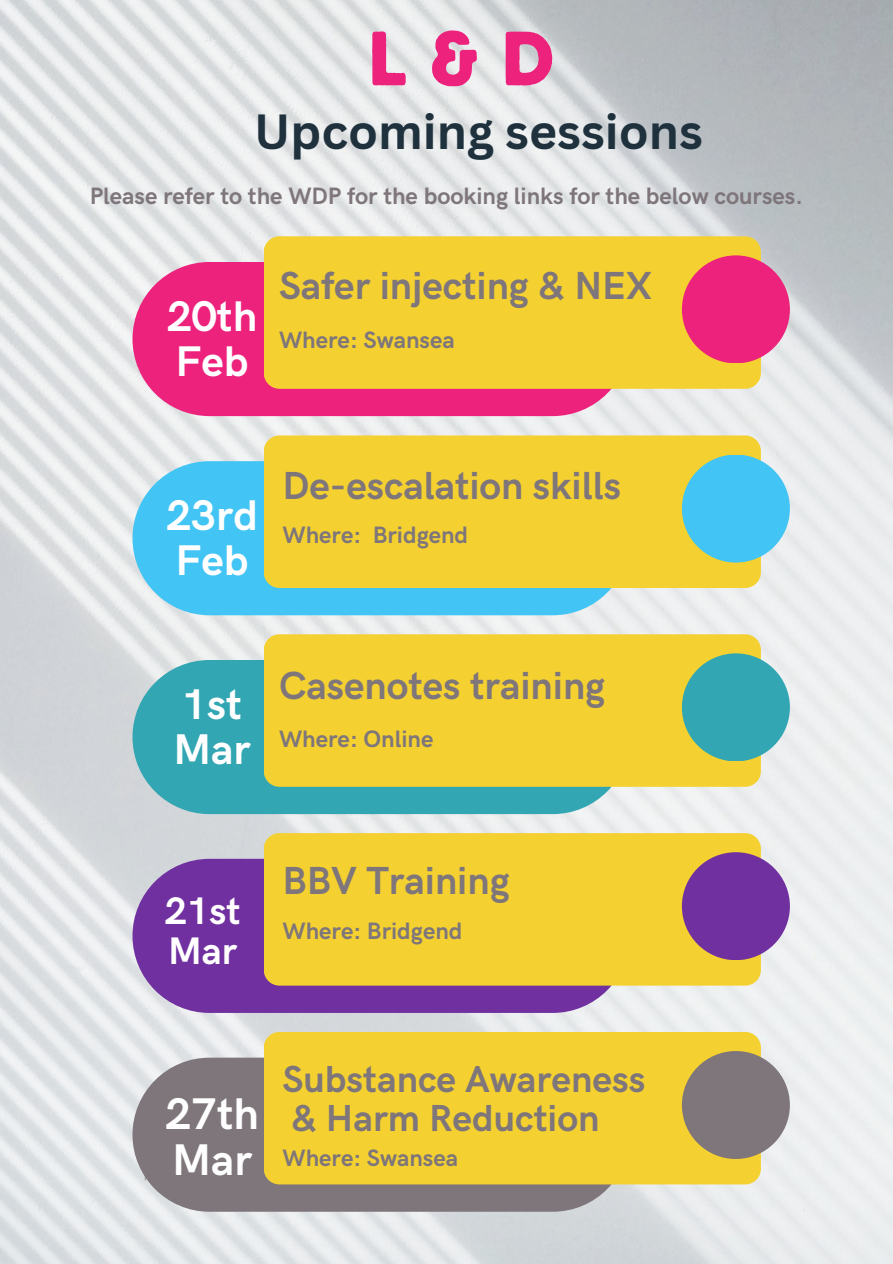
<style>
.page{position:relative;width:893px;height:1264px;background:#fff}
.page>*{position:absolute;margin:0;border:0;box-sizing:border-box;transform-origin:0 0}
.t1{font:76.65px "Intro Rust Base";color:#ed227c}
.t2{font:700 48px "Canva Sans";color:#1e313d}
.t3{font:700 44.55px/46.2px "HK Grotesk";color:#fefefe}
.t4{font:700 43.05px/45px "HK Grotesk";color:#fff}
.t5{font:700 43.05px/45px "HK Grotesk";color:#fefefe}
.t6{font:700 39.3px "HK Grotesk";color:#7e767a}
.t7{font:700 38.55px/39.3px "HK Grotesk";color:#fff}
.t8{font:700 37.65px/39.3px "HK Grotesk";color:#7e767a}
.t9{font:700 23.7px "HK Grotesk";color:#7e767a}
.t10{font:12.15px "Lora";color:#7e767a}
</style>
<div class="page">
<img style="left:0;top:0;width:892px;height:1263px">
<div style="left:132px;top:262px;width:497px;height:154px;background:#ed227c;border-radius:77px"></div>
<div style="left:264px;top:236px;width:496px;height:153px;background:#f4d130;border-radius:16px"></div>
<div style="left:681px;top:255px;width:108px;height:108px;background:#ed227c;border-radius:50%"></div>
<div style="left:132px;top:461px;width:497px;height:154px;background:#42c4f4;border-radius:77px"></div>
<div style="left:264px;top:435px;width:496px;height:153px;background:#f4d130;border-radius:16px"></div>
<div style="left:681px;top:454px;width:108px;height:108px;background:#42c4f4;border-radius:50%"></div>
<div style="left:132px;top:660px;width:497px;height:154px;background:#32a6b2;border-radius:77px"></div>
<div style="left:264px;top:634px;width:496px;height:152px;background:#f4d130;border-radius:16px"></div>
<div style="left:681px;top:653px;width:108px;height:108px;background:#32a6b2;border-radius:50%"></div>
<div style="left:132px;top:858px;width:497px;height:154px;background:#7030a0;border-radius:77px"></div>
<div style="left:264px;top:833px;width:496px;height:152px;background:#f4d130;border-radius:16px"></div>
<div style="left:681px;top:852px;width:108px;height:108px;background:#7030a0;border-radius:50%"></div>
<div style="left:132px;top:1057px;width:497px;height:154px;background:#7e767a;border-radius:77px"></div>
<div style="left:264px;top:1031px;width:496px;height:153px;background:#f4d130;border-radius:16px"></div>
<div style="left:681px;top:1051px;width:108px;height:107px;background:#7e767a;border-radius:50%"></div>
<h1 class="t1" style="left:366px;top:12px;width:191px">L &amp; D</h1>
<h2 class="t2" style="left:254px;top:97px;width:450px">Upcoming sessions</h2>
<p class="t9" style="left:90px;top:182px;width:714px">Please refer to the WDP for the booking links for the below courses.</p>
<h3 class="t5" style="left:167px;top:295px;width:92px">20th<br>Feb</h3>
<h3 class="t6" style="left:279px;top:264px;width:374px">Safer injecting &amp; NEX</h3>
<p class="t9" style="left:279px;top:326px;width:177px">Where: Swansea</p>
<h3 class="t4" style="left:166px;top:495px;width:93px">23rd<br>Feb</h3>
<h3 class="t6" style="left:282px;top:464px;width:340px">De-escalation skills</h3>
<p class="t9" style="left:282px;top:521px;width:187px">Where: Bridgend</p>
<h3 class="t4" style="left:173px;top:683px;width:79px">1st<br>Mar</h3>
<h3 class="t6" style="left:279px;top:663px;width:328px">Casenotes training</h3>
<p class="t9" style="left:279px;top:726px;width:156px">Where: Online</p>
<h3 class="t7" style="left:165px;top:893px;width:77px">21st<br>Mar</h3>
<h3 class="t6" style="left:282px;top:858px;width:229px">BBV Training</h3>
<p class="t9" style="left:282px;top:917px;width:181px">Where: Bridgend</p>
<p class="t10" style="left:144px;top:1164px;width:4px">|</p>
<h3 class="t3" style="left:165px;top:1092px;width:95px">27th<br>Mar</h3>
<h3 class="t8" style="left:282px;top:1060px;width:364px">Substance Awareness &amp; Harm Reduction</h3>
<p class="t9" style="left:282px;top:1144px;width:177px">Where: Swansea</p>
</div>
